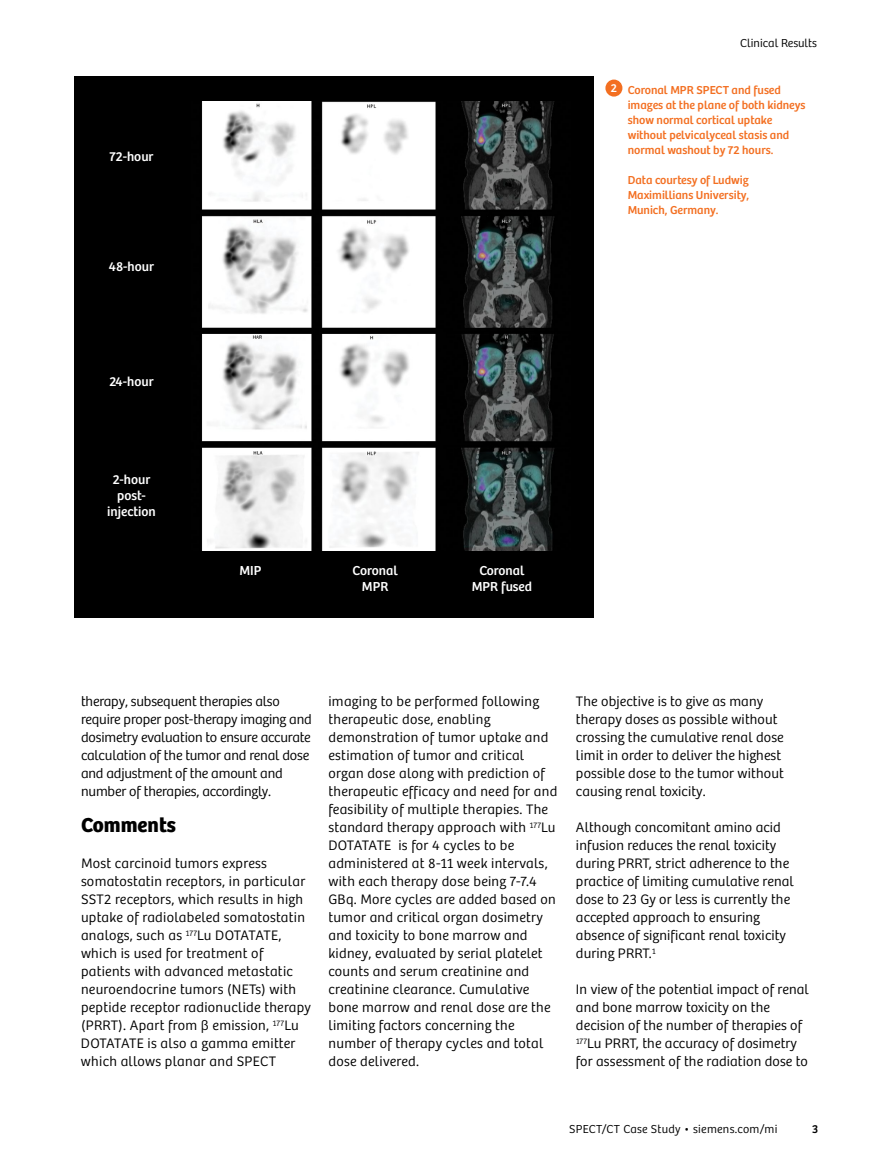
<style>
.page{position:relative;width:891px;height:1175px;background:#fff}
.page>*{position:absolute;margin:0;border:0;box-sizing:border-box;transform-origin:0 0}
.t1{font:21px "Bree SH Text Bold";letter-spacing:.005em;color:#000}
.t2{font:14.25px/18px "Bree SH Text Light";letter-spacing:.01em;color:#000}
.t3{font:14.25px/18px "Bree SH Text Light";letter-spacing:-.01em;color:#000}
.t4{font:13.5px/16.2px "Bree SH Text Regular";color:#fff;text-align:center}
.t5{font:12px/15px "Bree SH Text Regular";color:#f36f21}
.t6{font:12px "Bree SH Text Light";letter-spacing:.015em;color:#000}
.t7{font:12px "Bree SH Text Regular";color:#000}
.s1{font-family:"Siemens Sans";font-size:13.5px}
</style>
<div class="page">
<div style="left:75px;top:77px;width:519px;height:540px;background:#000"></div>
<img style="left:202px;top:102px;width:353px;height:448px">
<div style="left:605px;top:80px;width:17px;height:17px;background:#f36f21;border-radius:50%"></div>
<p class="t4" style="left:110px;top:148px;width:46px">72-hour</p>
<p class="t4" style="left:109px;top:258px;width:47px">48-hour</p>
<p class="t4" style="left:109px;top:373px;width:46px">24-hour</p>
<p class="t4" style="left:107px;top:471px;width:50px">2-hour post&shy;injection</p>
<p class="t6" style="left:740px;top:36px;width:78px">Clinical Results</p>
<p class="t5" style="left:628px;top:82px;width:179px;text-indent:-17px"><sup>2</sup> Coronal MPR SPECT and fused images at the plane of both kidneys show normal cortical uptake without pelvicalyceal stasis and normal washout by 72 hours.</p>
<p class="t5" style="left:628px;top:172px;width:123px;text-align:justify">Data courtesy of Ludwig Maximillians University, Munich, Germany.</p>
<p class="t4" style="left:239px;top:562px;width:24px">MIP</p>
<p class="t4" style="left:353px;top:562px;width:47px">Coronal<br>MPR</p>
<p class="t4" style="left:472px;top:562px;width:62px">Coronal<br>MPR fused</p>
<p class="t3" style="left:81px;top:692px;width:232px">therapy, subsequent therapies also require proper post-therapy imaging and dosimetry evaluation to ensure accurate calculation of the tumor and renal dose and adjustment of the amount and number of therapies, accordingly.</p>
<h1 class="t1" style="left:81px;top:812px;width:97px">Comments</h1>
<p class="t2" style="left:81px;top:854px;width:232px">Most carcinoid tumors express somatostatin receptors, in particular SST2 receptors, which results in high uptake of radiolabeled somatostatin analogs, such as <sup>177</sup>Lu DOTATATE, which is used for treatment of patients with advanced metastatic neuroendocrine tumors (NETs) with peptide receptor radionuclide therapy (PRRT). Apart from <span class="s1">β</span> emission, <sup>177</sup>Lu DOTATATE is also a gamma emitter which allows planar and SPECT</p>
<p class="t2" style="left:328px;top:692px;width:230px">imaging to be performed following therapeutic dose, enabling demonstration of tumor uptake and estimation of tumor and critical organ dose along with prediction of therapeutic efficacy and need for and feasibility of multiple therapies. The standard therapy approach with <sup>177</sup>Lu DOTATATE is for 4 cycles to be administered at 8-11 week intervals, with each therapy dose being 7-7.4<br>GBq. More cycles are added based on tumor and critical organ dosimetry and toxicity to bone marrow and kidney, evaluated by serial platelet counts and serum creatinine and creatinine clearance. Cumulative bone marrow and renal dose are the limiting factors concerning the number of therapy cycles and total dose delivered.</p>
<p class="t2" style="left:576px;top:692px;width:209px">The objective is to give as many therapy doses as possible without crossing the cumulative renal dose limit in order to deliver the highest possible dose to the tumor without causing renal toxicity.</p>
<p class="t2" style="left:576px;top:818px;width:219px">Although concomitant amino acid infusion reduces the renal toxicity during PRRT, strict adherence to the practice of limiting cumulative renal dose to 23 Gy or less is currently the accepted approach to ensuring absence of significant renal toxicity during PRRT.<sup>1</sup></p>
<p class="t2" style="left:576px;top:980px;width:234px">In view of the potential impact of renal and bone marrow toxicity on the decision of the number of therapies of <sup>177</sup>Lu PRRT, the accuracy of dosimetry for assessment of the radiation dose to</p>
<p class="t6" style="left:569px;top:1121px;width:210px">SPECT/CT Case Study • siemens.com/mi</p>
<p class="t7" style="left:812px;top:1121px;width:8px">3</p>
</div>
